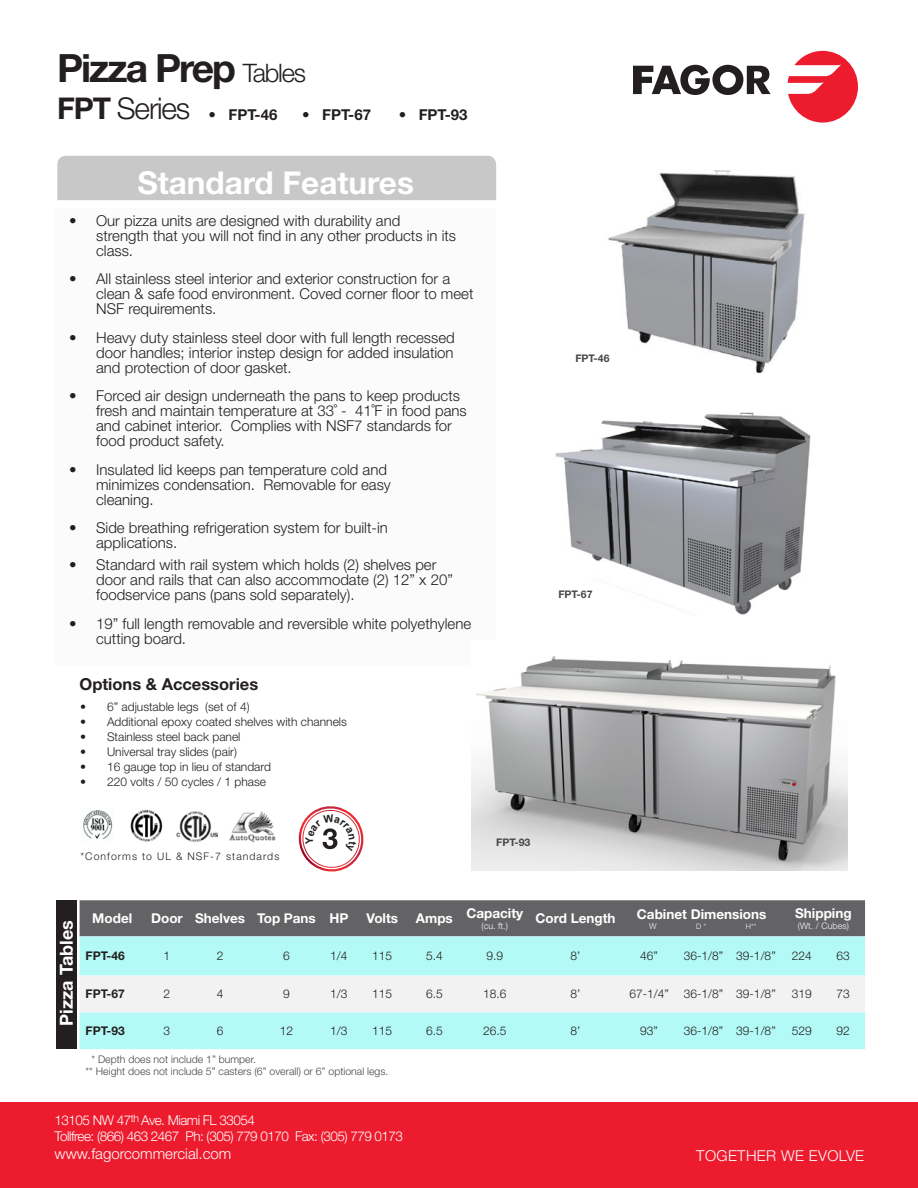
<style>
.page{position:relative;width:918px;height:1188px;background:#fff}
.page>*{position:absolute;margin:0;border:0;box-sizing:border-box;transform-origin:0 0}
.t1{font:700 39px "Helvetica Neue LT Std";letter-spacing:-.05em;color:#231f20}
.t2{font:700 31.5px "Helvetica Neue LT Std";color:#fff}
.t3{font:300 30px "Helvetica Neue LT Std";letter-spacing:-.04em;color:#231f20}
.t4{font:300 27px "Helvetica Neue LT Std";letter-spacing:-.025em;color:#fff}
.t5{font:700 18px "Helvetica Neue LT Std";color:#fff}
.t6{font:700 16.5px "Helvetica Neue LT Std";color:#231f20}
.t7{font:300 15px/15px "Helvetica Neue LT Std";color:#231f20}
.t8{font:300 15px "Helvetica Neue LT Std";color:#fff}
.t9{font:700 15px "Helvetica Neue LT Std";color:#231f20}
.t10{font:300 15px "Helvetica Neue LT Std";letter-spacing:.025em;color:#fff}
.t11{font:300 13.5px "Helvetica Neue LT Std";letter-spacing:-.04em;color:#fff}
.t12{font:700 13.5px "Helvetica Neue LT Std";color:#fff}
.t13{font:300 12px "Helvetica Neue LT Std";color:#231f20}
.t14{font:700 12px "Helvetica Neue LT Std";color:#231f20}
.t15{font:300 10.5px "Helvetica Neue LT Std";color:#464748}
.t16{font:300 10.5px "Helvetica Neue LT Std";letter-spacing:.1em;color:#231f20}
.t17{font:700 10.5px "Helvetica Neue LT Std";color:#464748}
.t18{font:300 9px "Helvetica Neue LT Std";color:#f7f7f8}
.t19{font:300 9px "Helvetica Neue LT Std";color:#fff}
.t20{font:300 8.25px "Helvetica Neue LT Std";color:#f7f7f8}
.t21{font:300 7.5px "Helvetica Neue LT Std";color:#f7f7f8}
.s1{font-weight:300;font-size:25.5px}
.s2{font-weight:700}
</style>
<div class="page">
<div style="left:54px;top:208px;width:442px;height:457px;background:#fbfbfb"></div>
<div style="left:80px;top:900px;width:785px;height:36px;background:#636366"></div>
<div style="left:80px;top:936px;width:785px;height:113px;background:#b3faf6"></div>
<div style="left:80px;top:976px;width:785px;height:36px;background:#f2f2f2"></div>
<img style="left:608px;top:170px;width:197px;height:203px">
<img style="left:555px;top:412px;width:256px;height:203px">
<div style="left:56px;top:900px;width:21px;height:149px;background:#231f20"></div>
<div style="left:57px;top:156px;width:439px;height:44px;background:#c8c8c8"></div>
<svg style="left:788px;top:51px;width:70px;height:72px"></svg>
<svg style="left:633px;top:65px;width:138px;height:30px"></svg>
<div style="left:0;top:1103px;width:918px;height:85px;background:#ed1b2e"></div>
<img style="left:229px;top:812px;width:47px;height:30px">
<img style="left:177px;top:811px;width:40px;height:32px">
<img style="left:130px;top:809px;width:33px;height:33px">
<img style="left:83px;top:810px;width:30px;height:29px">
<img style="left:471px;top:656px;width:376px;height:214px">
<svg style="left:298px;top:806px;width:66px;height:66px"></svg>
<p class="t1" style="left:57px;top:44px;width:250px">Pizza Prep <span class="s1">Tables</span></p>
<p class="t3" style="left:57px;top:90px;width:135px"><span class="s2">FPT</span> Series</p>
<p class="t9" style="left:208px;top:105px;width:70px">• FPT-46</p>
<p class="t9" style="left:302px;top:105px;width:70px">• FPT-67</p>
<p class="t9" style="left:399px;top:105px;width:70px">• FPT-93</p>
<p class="t2" style="left:137px;top:163px;width:278px">Standard Features</p>
<p class="t7" style="left:96px;top:213px;width:362px;text-indent:-27px">• Our pizza units are designed with durability and strength that you will not find in any other products in its class.</p>
<p class="t7" style="left:96px;top:271px;width:379px;text-indent:-27px">• All stainless steel interior and exterior construction for a clean &amp; safe food environment. Coved corner floor to meet<br>NSF requirements.</p>
<p class="t7" style="left:96px;top:330px;width:360px;text-align:justify;text-indent:-27px">• Heavy duty stainless steel door with full length recessed door handles; interior instep design for added insulation and protection of door gasket.</p>
<p class="t7" style="left:96px;top:388px;width:372px;text-indent:-27px">• Forced air design underneath the pans to keep products fresh and maintain temperature at 33˚ - 41˚F in food pans and cabinet interior. Complies with NSF7 standards for food product safety.</p>
<p class="t7" style="left:96px;top:462px;width:296px;text-indent:-27px">• Insulated lid keeps pan temperature cold and minimizes condensation. Removable for easy cleaning.</p>
<p class="t7" style="left:96px;top:520px;width:293px;text-indent:-27px">• Side breathing refrigeration system for built-in applications.</p>
<p class="t7" style="left:96px;top:557px;width:358px;text-indent:-27px">• Standard with rail system which holds (2) shelves per door and rails that can also accommodate (2) 12” x 20” foodservice pans (pans sold separately).</p>
<p class="t7" style="left:96px;top:616px;width:377px;text-indent:-27px">• 19” full length removable and reversible white polyethylene cutting board.</p>
<p class="t6" style="left:80px;top:674px;width:180px">Options &amp; Accessories</p>
<p class="t13" style="left:80px;top:700px;width:171px">• 6” adjustable legs (set of 4)</p>
<p class="t13" style="left:80px;top:715px;width:268px">• Additional epoxy coated shelves with channels</p>
<p class="t13" style="left:80px;top:730px;width:162px">• Stainless steel back panel</p>
<p class="t13" style="left:80px;top:745px;width:158px">• Universal tray slides (pair)</p>
<p class="t13" style="left:80px;top:760px;width:192px">• 16 gauge top in lieu of standard</p>
<p class="t13" style="left:80px;top:775px;width:187px">• 220 volts / 50 cycles / 1 phase</p>
<p class="t16" style="left:80px;top:850px;width:200px">*Conforms to UL &amp; NSF-7 standards</p>
<p class="t17" style="left:496px;top:836px;width:36px">FPT-93</p>
<p class="t17" style="left:575px;top:351px;width:36px">FPT-46</p>
<p class="t17" style="left:558px;top:588px;width:36px">FPT-67</p>
<p class="t5" style="left:55px;top:1026px;width:107px;rotate:-90deg">Pizza Tables</p>
<p class="t12" style="left:92px;top:910px;width:41px">Model</p>
<p class="t12" style="left:151px;top:910px;width:33px">Door</p>
<p class="t12" style="left:195px;top:910px;width:52px">Shelves</p>
<p class="t12" style="left:257px;top:910px;width:60px">Top Pans</p>
<p class="t12" style="left:329px;top:910px;width:21px">HP</p>
<p class="t12" style="left:367px;top:910px;width:33px">Volts</p>
<p class="t12" style="left:416px;top:910px;width:38px">Amps</p>
<p class="t12" style="left:466px;top:905px;width:58px">Capacity</p>
<p class="t19" style="left:482px;top:920px;width:28px">(cu. ft.)</p>
<p class="t12" style="left:535px;top:910px;width:81px">Cord Length</p>
<p class="t12" style="left:637px;top:906px;width:131px">Cabinet Dimensions</p>
<p class="t20" style="left:649px;top:921px;width:9px">W</p>
<p class="t21" style="left:696px;top:921px;width:11px">D *</p>
<p class="t21" style="left:746px;top:921px;width:12px">H**</p>
<p class="t12" style="left:795px;top:905px;width:58px">Shipping</p>
<p class="t18" style="left:798px;top:920px;width:53px">(Wt. / Cubes)</p>
<p class="t14" style="left:86px;top:949px;width:41px">FPT-46</p>
<p class="t13" style="left:164px;top:949px;width:8px">1</p>
<p class="t13" style="left:217px;top:949px;width:8px">2</p>
<p class="t13" style="left:283px;top:949px;width:8px">6</p>
<p class="t13" style="left:330px;top:949px;width:19px">1/4</p>
<p class="t13" style="left:372px;top:949px;width:22px">115</p>
<p class="t13" style="left:426px;top:949px;width:18px">5.4</p>
<p class="t13" style="left:486px;top:949px;width:18px">9.9</p>
<p class="t13" style="left:570px;top:949px;width:12px">8’</p>
<p class="t13" style="left:640px;top:949px;width:19px">46”</p>
<p class="t13" style="left:684px;top:949px;width:41px">36-1/8”</p>
<p class="t13" style="left:736px;top:949px;width:41px">39-1/8”</p>
<p class="t13" style="left:792px;top:949px;width:22px">224</p>
<p class="t13" style="left:837px;top:949px;width:15px">63</p>
<p class="t14" style="left:86px;top:987px;width:41px">FPT-67</p>
<p class="t13" style="left:164px;top:987px;width:8px">2</p>
<p class="t13" style="left:217px;top:987px;width:8px">4</p>
<p class="t13" style="left:283px;top:987px;width:8px">9</p>
<p class="t13" style="left:330px;top:987px;width:19px">1/3</p>
<p class="t13" style="left:372px;top:987px;width:22px">115</p>
<p class="t13" style="left:426px;top:987px;width:18px">6.5</p>
<p class="t13" style="left:483px;top:987px;width:25px">18.6</p>
<p class="t13" style="left:570px;top:987px;width:12px">8’</p>
<p class="t13" style="left:629px;top:987px;width:41px">67-1/4”</p>
<p class="t13" style="left:684px;top:987px;width:41px">36-1/8”</p>
<p class="t13" style="left:736px;top:987px;width:41px">39-1/8”</p>
<p class="t13" style="left:792px;top:987px;width:22px">319</p>
<p class="t13" style="left:837px;top:987px;width:15px">73</p>
<p class="t14" style="left:86px;top:1023px;width:41px">FPT-93</p>
<p class="t13" style="left:164px;top:1023px;width:8px">3</p>
<p class="t13" style="left:217px;top:1023px;width:8px">6</p>
<p class="t13" style="left:280px;top:1023px;width:15px">12</p>
<p class="t13" style="left:330px;top:1023px;width:19px">1/3</p>
<p class="t13" style="left:372px;top:1023px;width:22px">115</p>
<p class="t13" style="left:426px;top:1023px;width:18px">6.5</p>
<p class="t13" style="left:483px;top:1023px;width:25px">26.5</p>
<p class="t13" style="left:570px;top:1023px;width:12px">8’</p>
<p class="t13" style="left:640px;top:1023px;width:19px">93”</p>
<p class="t13" style="left:684px;top:1023px;width:41px">36-1/8”</p>
<p class="t13" style="left:736px;top:1023px;width:41px">39-1/8”</p>
<p class="t13" style="left:792px;top:1023px;width:22px">529</p>
<p class="t13" style="left:837px;top:1023px;width:15px">92</p>
<p class="t15" style="left:91px;top:1052px;width:166px">* Depth does not include 1” bumper.</p>
<p class="t15" style="left:86px;top:1064px;width:304px">** Height does not include 5” casters (6” overall) or 6” optional legs.</p>
<p class="t11" style="left:55px;top:1112px;width:202px">13105 NW 47<sup>th</sup> Ave. Miami FL 33054</p>
<p class="t11" style="left:55px;top:1128px;width:350px">Tollfree: (866) 463 2467 Ph: (305) 779 0170 Fax: (305) 779 0173</p>
<p class="t8" style="left:55px;top:1144px;width:178px">www.fagorcommercial.com</p>
<p class="t10" style="left:696px;top:1146px;width:169px">TOGETHER WE EVOLVE</p>
<p class="t4" style="left:582px;top:1143px;width:281px">TOGETHER WE EVOLVE</p>
</div>
